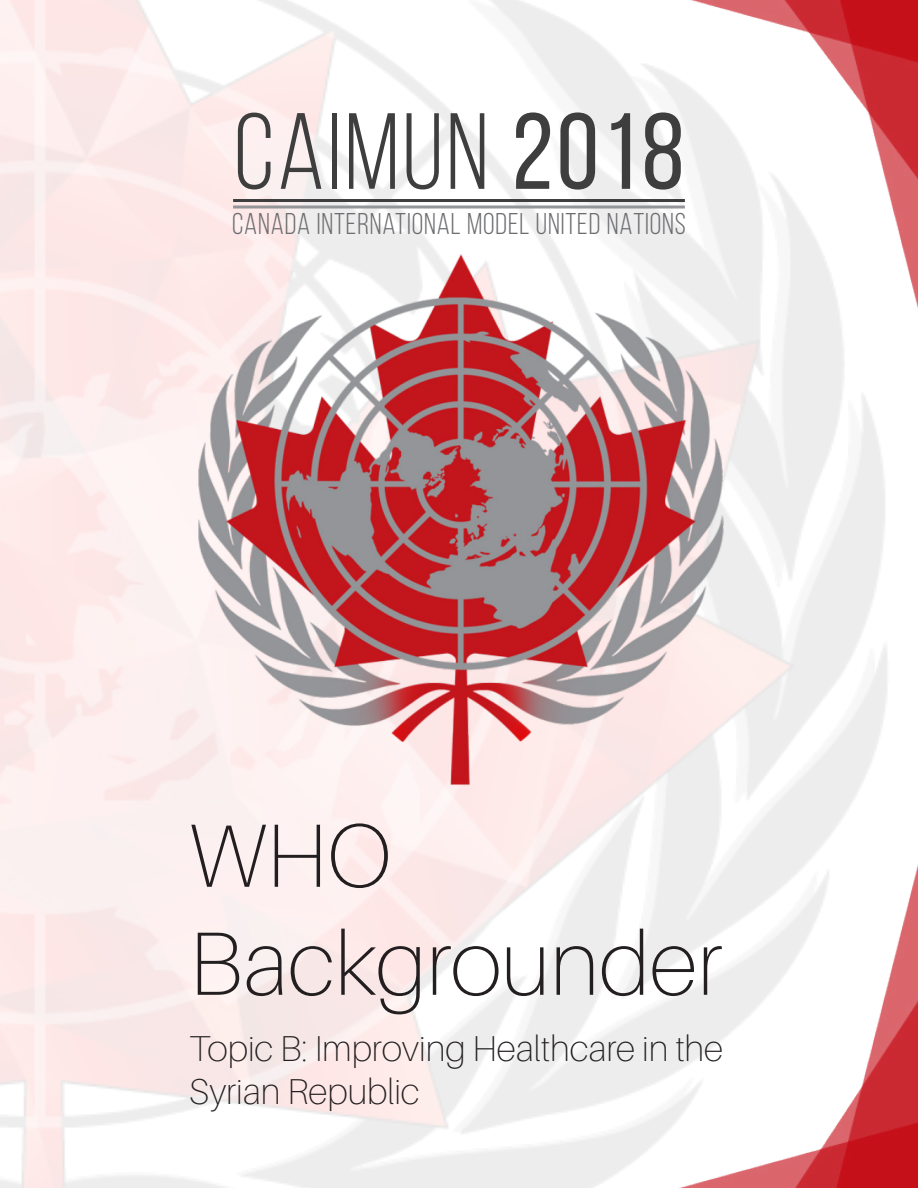
<style>
.page{position:relative;width:918px;height:1188px;background:#fff}
.page>*{position:absolute;margin:0;border:0;box-sizing:border-box;transform-origin:0 0}
.t1{font:108px "Bebas Neue";letter-spacing:.03em;color:#3e3e3f}
.t2{font:100 90px "Aileron";color:#231f20}
.t3{font:100 36px/43.2px "Aileron";color:#231f20}
.t4{font:30px "Bebas Neue";letter-spacing:.03em;color:#6c6d70}
.s1{font-style:inherit}
</style>
<div class="page">
<img style="left:898px;top:864px;width:20px;height:324px">
<img style="left:0;top:0;width:898px;height:1188px">
<img style="left:645px;top:0;width:273px;height:360px">
<img style="left:189px;top:249px;width:540px;height:540px">
<hr style="left:233px;top:199px;width:452px;height:3px;background:#3e3e3f">
<hr style="left:233px;top:206px;width:452px;height:2px;background:#939598">
<p class="t1" style="left:234px;top:94px;width:452px">CAIMUN <span class="s1">2018</span></p>
<p class="t4" style="left:232px;top:208px;width:455px">CANADA INTERNATIONAL MODEL UNITED NATIONS</p>
<p class="t2" style="left:189px;top:806px;width:204px">WHO</p>
<p class="t2" style="left:189px;top:914px;width:535px">Backgrounder</p>
<p class="t3" style="left:189px;top:1028px;width:536px">Topic B: Improving Healthcare in the<br>Syrian Republic</p>
</div>
